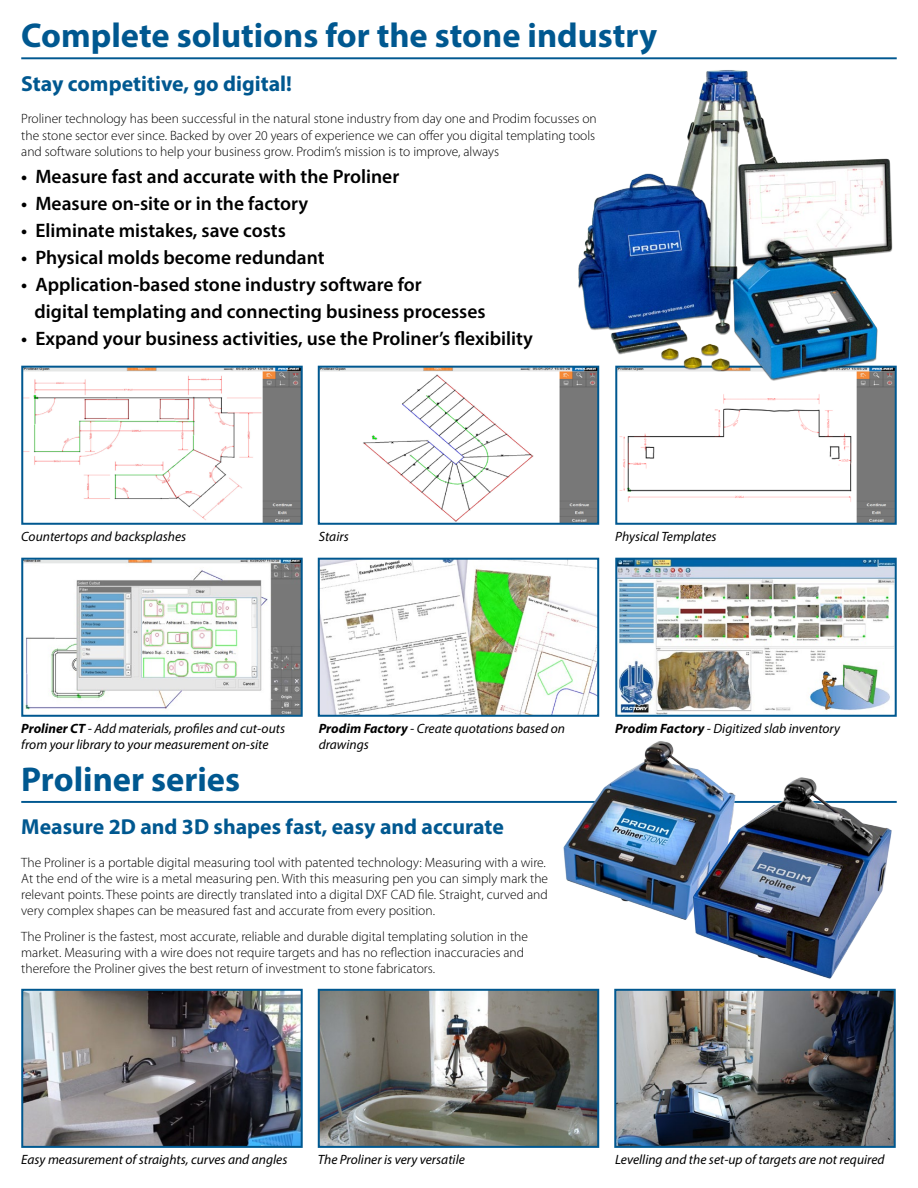
<style>
.page{position:relative;width:918px;height:1188px;background:#fff}
.page>*{position:absolute;margin:0;border:0;box-sizing:border-box;transform-origin:0 0}
.t1{font:700 34.5px "Myriad Pro";color:#005890}
.t2{font:700 21.75px "Myriad Pro";color:#005890}
.t3{font:600 19.5px/27px "Myriad Pro";color:#000}
.t4{font:300 13.5px/16.2px "Myriad Pro";color:#000}
.t5{font:italic 13.5px/16.2px "Myriad Pro";color:#000}
.s1{font-weight:700}
</style>
<div class="page">
<img style="left:24px;top:369px;width:276px;height:153px">
<div style="left:21px;top:366px;width:282px;height:159px;border:2px solid #005890"></div>
<hr style="left:22px;top:57px;width:874px;height:2px;background:#005890">
<img style="left:321px;top:369px;width:275px;height:153px">
<div style="left:318px;top:366px;width:281px;height:159px;border:2px solid #005890"></div>
<img style="left:618px;top:561px;width:276px;height:153px">
<div style="left:615px;top:558px;width:282px;height:159px;border:2px solid #005890"></div>
<img style="left:24px;top:561px;width:276px;height:153px">
<div style="left:21px;top:558px;width:282px;height:159px;border:2px solid #005890"></div>
<img style="left:321px;top:561px;width:275px;height:153px">
<div style="left:318px;top:558px;width:281px;height:159px;border:2px solid #005890"></div>
<hr style="left:22px;top:801px;width:874px;height:2px;background:#005890">
<img style="left:617px;top:992px;width:276px;height:153px">
<div style="left:614px;top:989px;width:282px;height:159px;border:2px solid #005890"></div>
<img style="left:321px;top:992px;width:275px;height:153px">
<div style="left:318px;top:989px;width:281px;height:159px;border:2px solid #005890"></div>
<img style="left:24px;top:992px;width:276px;height:153px">
<div style="left:21px;top:989px;width:282px;height:159px;border:2px solid #005890"></div>
<img style="left:619px;top:384px;width:275px;height:138px">
<div style="left:615px;top:366px;width:282px;height:159px;border:2px solid #005890"></div>
<img style="left:557px;top:741px;width:122px;height:168px">
<img style="left:651px;top:761px;width:246px;height:308px">
<img style="left:572px;top:70px;width:325px;height:314px">
<h1 class="t1" style="left:21px;top:13px;width:638px">Complete solutions for the stone industry</h1>
<h2 class="t2" style="left:21px;top:69px;width:272px">Stay competitive, go digital!</h2>
<p class="t4" style="left:21px;top:111px;width:577px;text-align:justify">Proliner technology has been successful in the natural stone industry from day one and Prodim focusses on the stone sector ever since. Backed by over 20 years of experience we can offer you digital templating tools and software solutions to help your business grow. Prodim’s mission is to improve, always</p>
<h3 class="t3" style="left:21px;top:162px;width:380px">• Measure fast and accurate with the Proliner</h3>
<h3 class="t3" style="left:21px;top:189px;width:288px">• Measure on-site or in the factory</h3>
<h3 class="t3" style="left:21px;top:216px;width:266px">• Eliminate mistakes, save costs</h3>
<h3 class="t3" style="left:21px;top:243px;width:305px">• Physical molds become redundant</h3>
<h3 class="t3" style="left:35px;top:270px;width:452px;text-indent:-13px">• Application-based stone industry software for<br>digital templating and connecting business processes</h3>
<h3 class="t3" style="left:21px;top:324px;width:513px">• Expand your business activities, use the Proliner’s flexibility</h3>
<p class="t5" style="left:21px;top:528px;width:166px">Countertops and backsplashes</p>
<p class="t5" style="left:319px;top:528px;width:31px">Stairs</p>
<p class="t5" style="left:615px;top:528px;width:103px">Physical Templates</p>
<p class="t5" style="left:21px;top:720px;width:265px"><span class="s1">Proliner CT</span> - Add materials, profiles and cut-outs</p>
<p class="t5" style="left:615px;top:720px;width:226px"><span class="s1">Prodim Factory</span> - Digitized slab inventory</p>
<p class="t5" style="left:21px;top:736px;width:249px">from your library to your measurement on-site</p>
<p class="t5" style="left:319px;top:720px;width:248px"><span class="s1">Prodim Factory</span> - Create quotations based on drawings</p>
<h1 class="t1" style="left:21px;top:757px;width:220px">Proliner series</h1>
<h2 class="t2" style="left:21px;top:813px;width:484px">Measure 2D and 3D shapes fast, easy and accurate</h2>
<p class="t4" style="left:21px;top:854px;width:528px">The Proliner is a portable digital measuring tool with patented technology: Measuring with a wire.<br>At the end of the wire is a metal measuring pen. With this measuring pen you can simply mark the relevant points. These points are directly translated into a digital DXF CAD file. Straight, curved and very complex shapes can be measured fast and accurate from every position.</p>
<p class="t4" style="left:21px;top:928px;width:508px">The Proliner is the fastest, most accurate, reliable and durable digital templating solution in the market. Measuring with a wire does not require targets and has no reflection inaccuracies and therefore the Proliner gives the best return of investment to stone fabricators.</p>
<p class="t5" style="left:21px;top:1151px;width:268px">Easy measurement of straights, curves and angles</p>
<p class="t5" style="left:318px;top:1151px;width:149px">The Proliner is very versatile</p>
<p class="t5" style="left:615px;top:1151px;width:271px">Levelling and the set-up of targets are not required</p>
</div>
